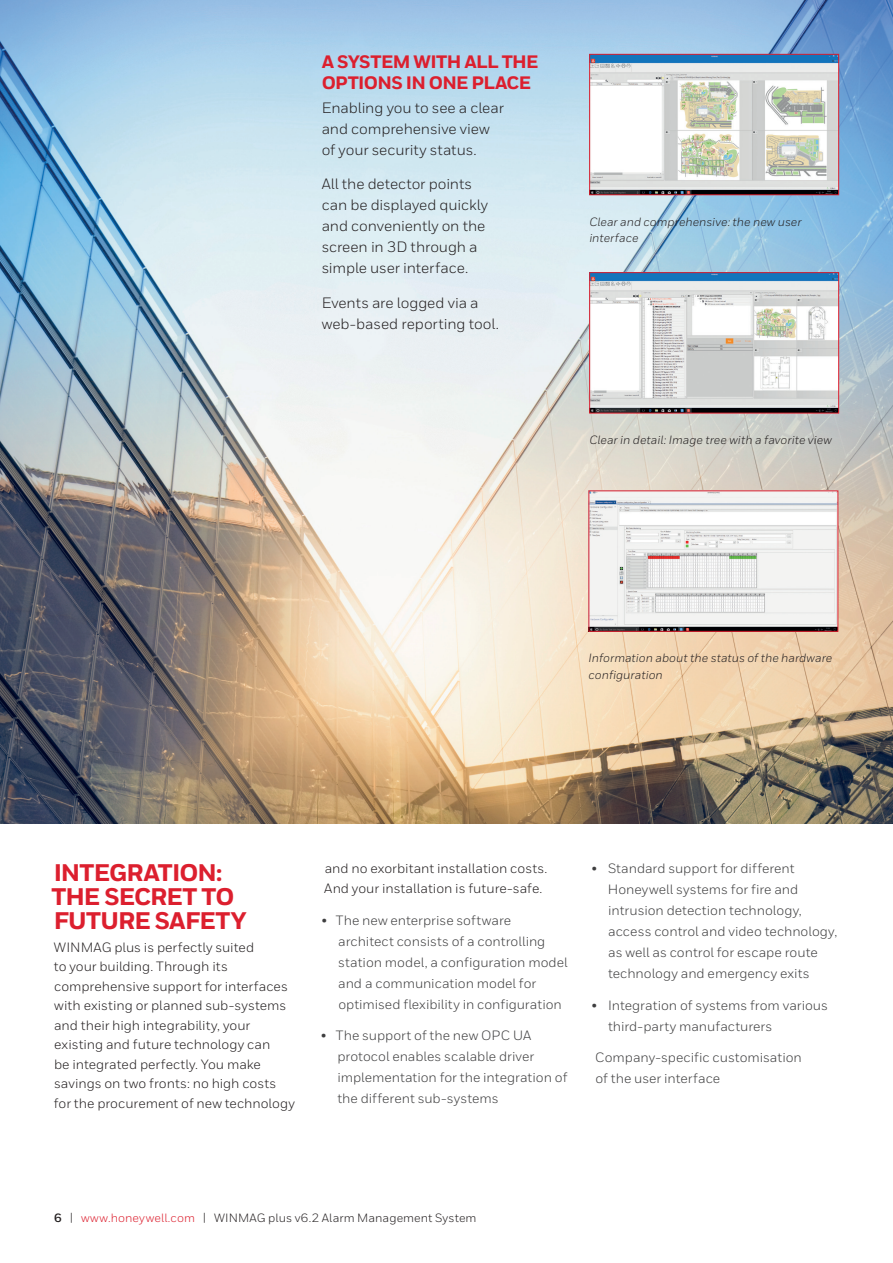
<style>
.page{position:relative;width:893px;height:1263px;background:#fff}
.page>*{position:absolute;margin:0;border:0;box-sizing:border-box;transform-origin:0 0}
.Heading_2__11_12{font:800 24px/24px "Honeywell Sans";letter-spacing:-.035em;color:#dc1f2e}
.Heading_2__11_12-2{font:800 18px/21px "Honeywell Sans";letter-spacing:-.035em;color:#dc1f2e}
.Body__9_13_pt{font:15px/21px "Honeywell Sans";letter-spacing:-.005em;color:#231f20}
.Body__9_13_pt-2{font:13.5px/21px "Honeywell Sans";color:#3e3e3f}
.Body__9_13_pt-3{font:13.5px/19.5px "Honeywell Sans";color:#231f20}
.Caption__8_11{font:italic 12px/16.5px "Honeywell Sans";color:#231f20}
.MASTER__Header_Foote{font:12px "Honeywell Sans";letter-spacing:.005em;color:#231f20}
.s1{font-weight:700}
.s2{color:#dc1f2e}
</style>
<div class="page">
<img style="left:0;top:0;width:893px;height:824px">
<img style="left:591px;top:56px;width:246px;height:137px">
<div style="left:589px;top:54px;width:250px;height:141px;border:1px solid #dc1f2e"></div>
<img style="left:591px;top:274px;width:246px;height:137px">
<div style="left:589px;top:272px;width:250px;height:141px;border:1px solid #dc1f2e"></div>
<img style="left:591px;top:492px;width:245px;height:138px">
<div style="left:589px;top:490px;width:249px;height:142px;border:1px solid #dc1f2e"></div>
<p class="Heading_2__11_12-2" style="left:322px;top:52px;width:218px">A SYSTEM WITH ALL THE<br>OPTIONS IN ONE PLACE</p>
<p class="Body__9_13_pt" style="left:322px;top:97px;width:184px">Enabling you to see a clear and comprehensive view of your security status.</p>
<p class="Body__9_13_pt" style="left:322px;top:173px;width:168px">All the detector points can be displayed quickly and conveniently on the screen in 3D through a simple user interface.</p>
<p class="Body__9_13_pt" style="left:322px;top:292px;width:179px">Events are logged via a web-based reporting tool.</p>
<p class="Caption__8_11" style="left:589px;top:213px;width:214px">Clear and comprehensive: the new user interface</p>
<p class="Caption__8_11" style="left:589px;top:432px;width:244px">Clear in detail: Image tree with a favorite view</p>
<p class="Caption__8_11" style="left:589px;top:650px;width:245px">Information about the status of the hardware configuration</p>
<p class="Heading_2__11_12" style="left:51px;top:862px;width:197px">INTEGRATION:<br>THE SECRET TO<br>FUTURE SAFETY</p>
<p class="Body__9_13_pt-3" style="left:54px;top:937px;width:243px">WINMAG plus is perfectly suited<br>to your building. Through its comprehensive support for interfaces with existing or planned sub-systems and their high integrability, your existing and future technology can<br>be integrated perfectly. You make savings on two fronts: no high costs for the procurement of new technology</p>
<p class="Body__9_13_pt-3" style="left:324px;top:859px;width:225px">and no exorbitant installation costs.<br>And your installation is future-safe.</p>
<p class="Body__9_13_pt-2" style="left:338px;top:909px;width:231px;text-indent:-17px">• The new enterprise software architect consists of a controlling station model, a configuration model and a communication model for optimised flexibility in configuration</p>
<p class="Body__9_13_pt-2" style="left:337px;top:1025px;width:231px;text-indent:-16px">• The support of the new OPC UA protocol enables scalable driver implementation for the integration of the different sub-systems</p>
<p class="Body__9_13_pt-2" style="left:608px;top:858px;width:231px;text-indent:-16px">• Standard support for different Honeywell systems for fire and intrusion detection technology, access control and video technology, as well as control for escape route technology and emergency exits</p>
<p class="Body__9_13_pt-2" style="left:608px;top:995px;width:222px;text-indent:-16px">• Integration of systems from various third-party manufacturers</p>
<p class="Body__9_13_pt-2" style="left:595px;top:1047px;width:208px">Company-specific customisation of the user interface</p>
<p class="MASTER__Header_Foote" style="left:54px;top:1211px;width:424px"><span class="s1">6</span> | <span class="s2">www.honeywell.com</span> | WINMAG plus v6.2 Alarm Management System</p>
</div>
